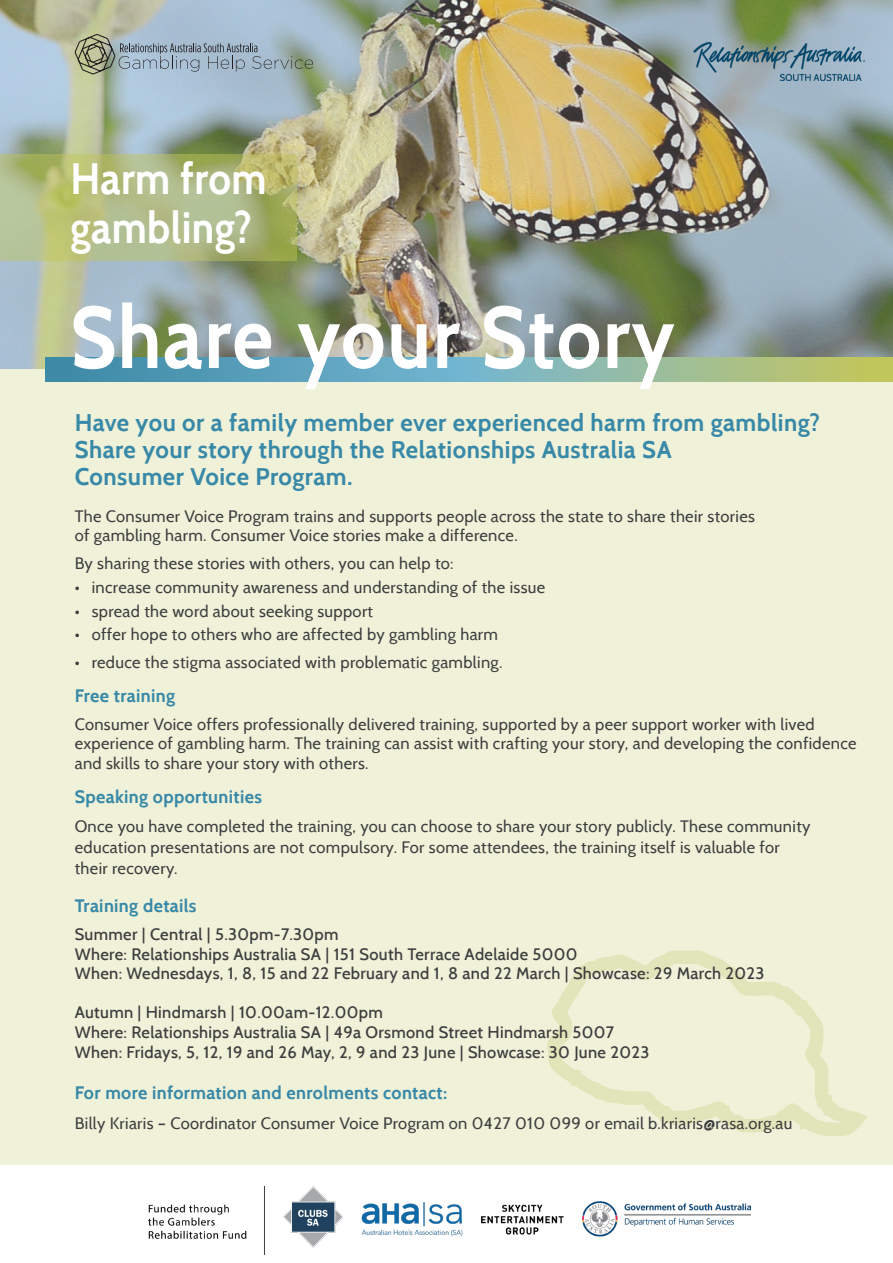
<style>
.page{position:relative;width:893px;height:1263px;background:#fff}
.page>*{position:absolute;margin:0;border:0;box-sizing:border-box;transform-origin:0 0}
.t1{font:700 87.45px "Cabin";letter-spacing:.02em;color:#fff;scale:.91 1}
.t2{font:700 43.8px/48.6px "Cabin";letter-spacing:.01em;color:#fff;scale:.93 1}
.t3{font:700 24px/27px "Cabin";letter-spacing:.02em;color:#3889a8}
.t4{font:700 18px "Cabin";letter-spacing:.02em;color:#3889a8}
.t5{font:16.5px/19.6px "Cabin";letter-spacing:.02em;color:#3e3e3f}
.t6{font:500 16.5px/19.5px "Cabin";letter-spacing:.02em;color:#3e3e3f}
</style>
<div class="page">
<img style="left:0;top:0;width:893px;height:375px">
<svg style="left:1px;top:155px;width:296px;height:106px;background:#b0ba7e"></svg>
<div style="left:1px;top:370px;width:892px;height:795px;background:#f0f1d9"></div>
<svg style="left:547px;top:950px;width:320px;height:187px"></svg>
<svg style="left:45px;top:357px;width:848px;height:25px;background:#7aaea7"></svg>
<img style="left:694px;top:43px;width:170px;height:37px">
<img style="left:149px;top:1186px;width:601px;height:68px">
<div style="left:282px;top:1182px;width:63px;height:74px;background:#fff"></div>
<img style="left:283px;top:1187px;width:60px;height:60px">
<svg style="left:75px;top:34px;width:238px;height:40px;background:#9aabb1"></svg>
<p class="t2" style="left:70px;top:155px;width:212px">Harm from gambling?</p>
<p class="t1" style="left:70px;top:284px;width:665px">Share your Story</p>
<p class="t3" style="left:75px;top:409px;width:747px">Have you or a family member ever experienced harm from gambling?<br>Share your story through the Relationships Australia SA<br>Consumer Voice Program.</p>
<p class="t5" style="left:75px;top:506px;width:682px">The Consumer Voice Program trains and supports people across the state to share their stories of gambling harm. Consumer Voice stories make a difference.</p>
<p class="t5" style="left:75px;top:553px;width:380px">By sharing these stories with others, you can help to:</p>
<p class="t5" style="left:75px;top:577px;width:472px">• increase community awareness and understanding of the issue</p>
<p class="t5" style="left:75px;top:601px;width:300px">• spread the word about seeking support</p>
<p class="t5" style="left:75px;top:625px;width:425px">• offer hope to others who are affected by gambling harm</p>
<p class="t5" style="left:75px;top:652px;width:429px">• reduce the stigma associated with problematic gambling.</p>
<p class="t4" style="left:75px;top:685px;width:102px">Free training</p>
<p class="t5" style="left:75px;top:714px;width:783px">Consumer Voice offers professionally delivered training, supported by a peer support worker with lived experience of gambling harm. The training can assist with crafting your story, and developing the confidence and skills to share your story with others.</p>
<p class="t4" style="left:75px;top:786px;width:189px">Speaking opportunities</p>
<p class="t5" style="left:75px;top:816px;width:737px;line-height:21px">Once you have completed the training, you can choose to share your story publicly. These community education presentations are not compulsory. For some attendees, the training itself is valuable for their recovery.</p>
<p class="t4" style="left:75px;top:895px;width:123px">Training details</p>
<p class="t6" style="left:75px;top:925px;width:691px">Summer | Central | 5.30pm-7.30pm<br>Where: Relationships Australia SA | 151 South Terrace Adelaide 5000<br>When: Wednesdays, 1, 8, 15 and 22 February and 1, 8 and 22 March | Showcase: 29 March 2023</p>
<p class="t6" style="left:75px;top:1002px;width:576px">Autumn | Hindmarsh | 10.00am-12.00pm<br>Where: Relationships Australia SA | 49a Orsmond Street Hindmarsh 5007<br>When: Fridays, 5, 12, 19 and 26 May, 2, 9 and 23 June | Showcase: 30 June 2023</p>
<p class="t4" style="left:75px;top:1081px;width:374px">For more information and enrolments contact:</p>
<p class="t5" style="left:75px;top:1113px;width:719px">Billy Kriaris – Coordinator Consumer Voice Program on 0427 010 099 or email b.kriaris@rasa.org.au</p>
</div>
